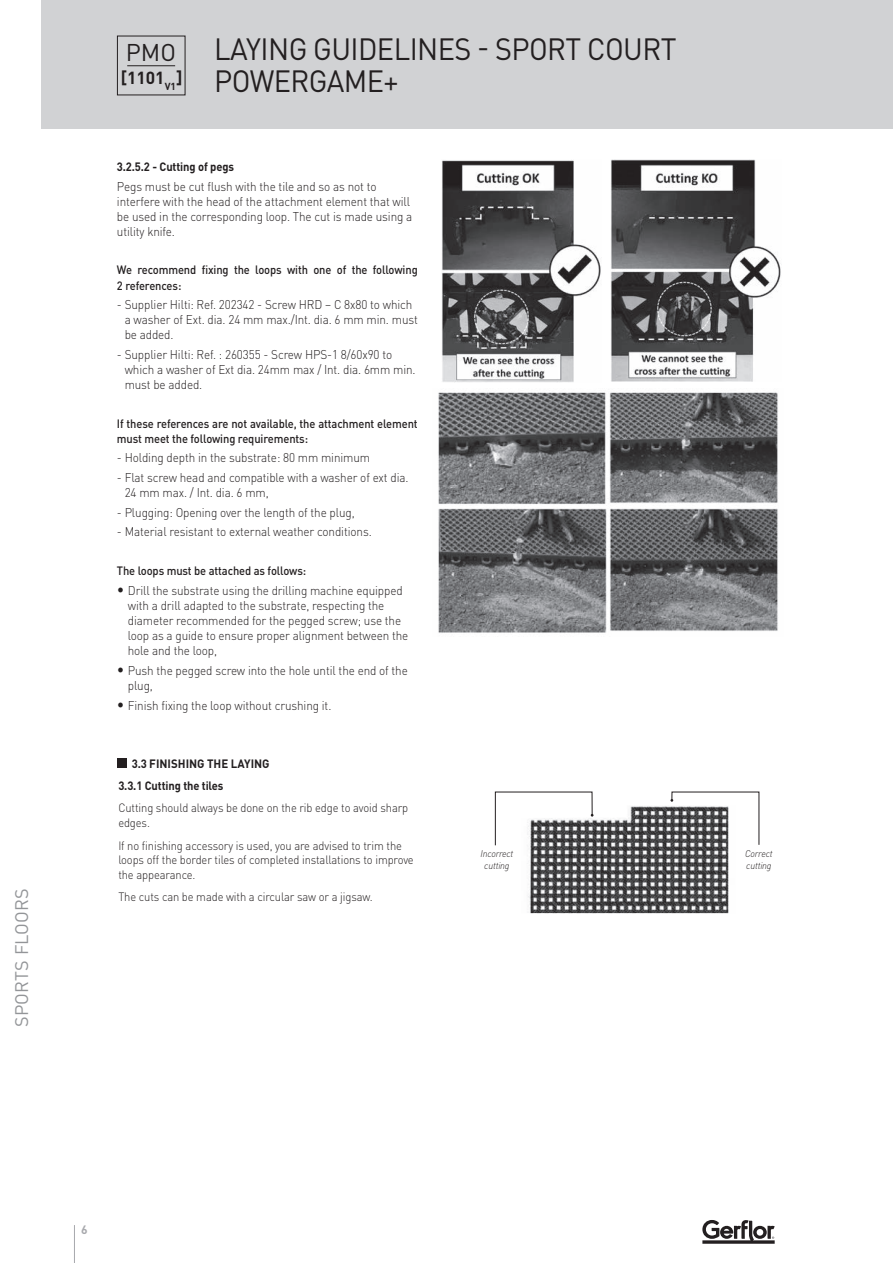
<style>
.page{position:relative;width:893px;height:1263px;background:#fff}
.page>*{position:absolute;margin:0;border:0;box-sizing:border-box;transform-origin:0 0}
.t1{font:30.45px/32.2px "DIN Pro";letter-spacing:-.02em;color:#231f20;scale:.95 1}
.t2{font:24px "DIN Pro";color:#231f20}
.t3{font:18px "DIN Pro";letter-spacing:.01em;color:#939598}
.t4{font:700 17.25px "DIN Pro";color:#231f20}
.t5{font:300 12.6px/15.1px "DIN Pro";letter-spacing:-.01em;color:#231f20;scale:.93 1}
.t6{font:300 12px/14.4px "DIN Pro";letter-spacing:-.01em;color:#231f20;scale:.93 1}
.t7{font:500 12px/15.1px "DIN Pro";letter-spacing:-.01em;color:#231f20;scale:.93 1}
.t8{font:700 12px/21.8px "DIN Pro";letter-spacing:-.01em;color:#231f20;scale:.93 1}
.t9{font:700 12px "DIN Pro";color:#a8a9ad}
.t10{font:italic 300 9.6px/12px "DIN";letter-spacing:-.02em;color:#231f20;scale:.95 1}
.s1{font-size:15px}
</style>
<div class="page">
<img style="left:528px;top:806px;width:201px;height:107px">
<svg style="left:670px;top:791px;width:90px;height:54px"></svg>
<svg style="left:495px;top:791px;width:98px;height:55px"></svg>
<div style="left:117px;top:758px;width:10px;height:10px;background:#231f20"></div>
<img style="left:438px;top:392px;width:340px;height:241px">
<img style="left:442px;top:160px;width:159px;height:222px">
<img style="left:611px;top:160px;width:170px;height:221px">
<hr style="left:74px;top:1225px;width:1px;height:38px;background:#a8a9ad">
<div style="left:42px;top:0;width:851px;height:129px;background:#d1d2d4"></div>
<hr style="left:127px;top:65px;width:48px;height:1px;background:#231f20">
<svg style="left:702px;top:1220px;width:73px;height:24px"></svg>
<h3 class="t3" style="left:10px;top:1027px;width:140px;rotate:-90deg">SPORTS FLOORS</h3>
<h2 class="t2" style="left:126px;top:36px;width:52px">PMO</h2>
<h3 class="t4" style="left:121px;top:66px;width:63px">[1101<sub>V1</sub>]</h3>
<h1 class="t1" style="left:214px;top:32px;width:488px">LAYING GUIDELINES - SPORT COURT<br>POWERGAME+</h1>
<p class="t8" style="left:117px;top:155px;width:127px">3.2.5.2 - Cutting of pegs</p>
<p class="t5" style="left:117px;top:178px;width:319px">Pegs must be cut flush with the tile and so as not to interfere with the head of the attachment element that will be used in the corresponding loop. The cut is made using a utility knife.</p>
<p class="t7" style="left:117px;top:262px;width:325px">We recommend fixing the loops with one of the following<br>2 references:</p>
<p class="t5" style="left:125px;top:297px;width:317px;text-indent:-8px">- Supplier Hilti: Ref. 202342 - Screw HRD – C 8x80 to which a washer of Ext. dia. 24 mm max./Int. dia. 6 mm min. must be added.</p>
<p class="t5" style="left:125px;top:346px;width:314px;text-indent:-8px">- Supplier Hilti: Ref. : 260355 - Screw HPS-1 8/60x90 to which a washer of Ext dia. 24mm max / Int. dia. 6mm min. must be added.</p>
<p class="t7" style="left:117px;top:415px;width:325px">If these references are not available, the attachment element must meet the following requirements:</p>
<p class="t5" style="left:117px;top:450px;width:274px">- Holding depth in the substrate: 80 mm minimum</p>
<p class="t5" style="left:125px;top:469px;width:307px;text-indent:-8px">- Flat screw head and compatible with a washer of ext dia.<br>24 mm max. / Int. dia. 6 mm,</p>
<p class="t5" style="left:117px;top:504px;width:257px">- Plugging: Opening over the length of the plug,</p>
<p class="t5" style="left:117px;top:524px;width:276px">- Material resistant to external weather conditions.</p>
<p class="t7" style="left:117px;top:563px;width:205px">The loops must be attached as follows:</p>
<p class="t5" style="left:128px;top:582px;width:303px;text-indent:-11px"><span class="s1">•</span> Drill the substrate using the drilling machine equipped with a drill adapted to the substrate, respecting the diameter recommended for the pegged screw; use the loop as a guide to ensure proper alignment between the hole and the loop,</p>
<p class="t5" style="left:128px;top:662px;width:303px;text-indent:-11px"><span class="s1">•</span> Push the pegged screw into the hole until the end of the plug,</p>
<p class="t5" style="left:117px;top:697px;width:232px"><span class="s1">•</span> Finish fixing the loop without crushing it.</p>
<p class="t8" style="left:118px;top:752px;width:164px;text-indent:13px">3.3 FINISHING THE LAYING<br>3.3.1 Cutting the tiles</p>
<p class="t6" style="left:118px;top:800px;width:313px">Cutting should always be done on the rib edge to avoid sharp edges.</p>
<p class="t6" style="left:118px;top:838px;width:319px">If no finishing accessory is used, you are advised to trim the loops off the border tiles of completed installations to improve the appearance.</p>
<p class="t6" style="left:118px;top:889px;width:275px">The cuts can be made with a circular saw or a jigsaw.</p>
<p class="t10" style="left:480px;top:847px;width:36px;text-align:center">Incorrect cutting</p>
<p class="t10" style="left:745px;top:847px;width:30px">Correct cutting</p>
<p class="t9" style="left:81px;top:1222px;width:8px">6</p>
</div>
